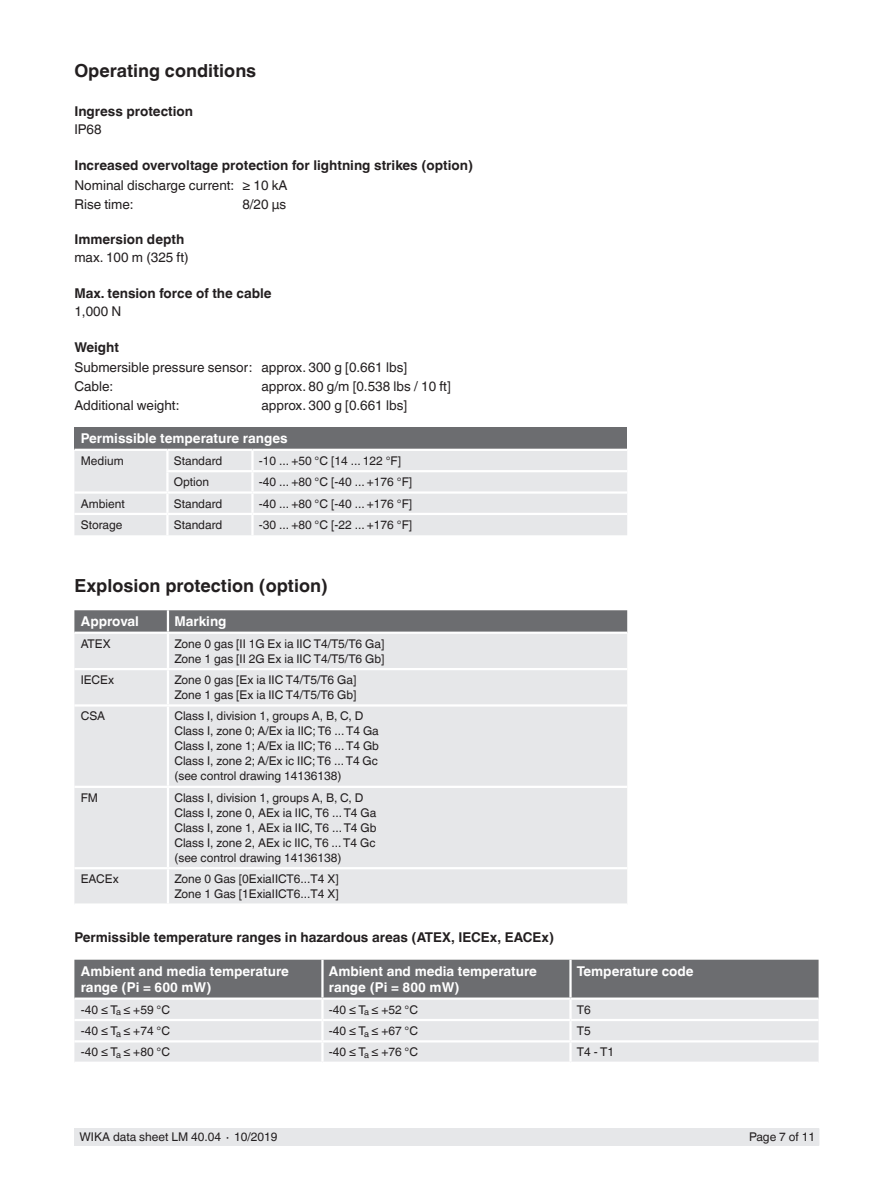
<style>
.page{position:relative;width:893px;height:1188px;background:#fff}
.page>*{position:absolute;margin:0;border:0;box-sizing:border-box;transform-origin:0 0}
.t1{font:700 18px "Helvetica World";color:#231f20}
.t2{font:13.5px/19.2px "Helvetica World";color:#231f20}
.t3{font:700 13.5px "Helvetica World";color:#231f20}
.t4{font:700 13.5px/16.5px "Helvetica World";color:#fff}
.t5{font:12px/15px "Helvetica World";color:#231f20}
</style>
<div class="page">
<div style="left:75px;top:1128px;width:744px;height:17px;background:#e6e7e9"></div>
<div style="left:74px;top:427px;width:553px;height:23px;background:#6c6d70"></div>
<div style="left:74px;top:451px;width:553px;height:84px;background:#e6e7e9"></div>
<hr style="left:74px;top:449px;width:93px;height:2px;background:#fff">
<hr style="left:167px;top:449px;width:85px;height:2px;background:#fff">
<hr style="left:166px;top:451px;width:3px;height:19px;background:#fff">
<hr style="left:252px;top:449px;width:375px;height:2px;background:#fff">
<hr style="left:251px;top:451px;width:3px;height:19px;background:#fff">
<hr style="left:166px;top:470px;width:86px;height:2px;background:#fff">
<hr style="left:166px;top:472px;width:3px;height:19px;background:#fff">
<hr style="left:252px;top:470px;width:375px;height:2px;background:#fff">
<hr style="left:251px;top:472px;width:3px;height:19px;background:#fff">
<hr style="left:74px;top:491px;width:93px;height:3px;background:#fff">
<hr style="left:167px;top:491px;width:85px;height:3px;background:#fff">
<hr style="left:166px;top:494px;width:3px;height:19px;background:#fff">
<hr style="left:252px;top:491px;width:375px;height:3px;background:#fff">
<hr style="left:251px;top:494px;width:3px;height:19px;background:#fff">
<hr style="left:74px;top:513px;width:93px;height:2px;background:#fff">
<hr style="left:167px;top:513px;width:85px;height:2px;background:#fff">
<hr style="left:166px;top:515px;width:3px;height:20px;background:#fff">
<hr style="left:252px;top:513px;width:375px;height:2px;background:#fff">
<hr style="left:251px;top:515px;width:3px;height:20px;background:#fff">
<svg style="left:74px;top:610px;width:553px;height:22px;background:#707174"></svg>
<div style="left:74px;top:634px;width:553px;height:269px;background:#e6e7e9"></div>
<hr style="left:74px;top:867px;width:94px;height:2px;background:#fff">
<hr style="left:168px;top:867px;width:459px;height:2px;background:#fff">
<hr style="left:167px;top:869px;width:2px;height:34px;background:#fff">
<hr style="left:167px;top:634px;width:2px;height:34px;background:#fff">
<hr style="left:74px;top:668px;width:94px;height:2px;background:#fff">
<hr style="left:168px;top:668px;width:459px;height:2px;background:#fff">
<hr style="left:167px;top:670px;width:2px;height:34px;background:#fff">
<hr style="left:74px;top:704px;width:94px;height:3px;background:#fff">
<hr style="left:168px;top:704px;width:459px;height:3px;background:#fff">
<hr style="left:167px;top:707px;width:2px;height:79px;background:#fff">
<hr style="left:74px;top:786px;width:94px;height:2px;background:#fff">
<hr style="left:168px;top:786px;width:459px;height:2px;background:#fff">
<hr style="left:167px;top:788px;width:2px;height:79px;background:#fff">
<hr style="left:167px;top:610px;width:2px;height:22px;background:#fff">
<div style="left:74px;top:960px;width:745px;height:38px;background:#6c6d70"></div>
<div style="left:74px;top:1000px;width:745px;height:62px;background:#e6e7e9"></div>
<hr style="left:321px;top:960px;width:3px;height:38px;background:#fff">
<hr style="left:569px;top:960px;width:3px;height:38px;background:#fff">
<hr style="left:321px;top:1000px;width:3px;height:19px;background:#fff">
<hr style="left:569px;top:1000px;width:3px;height:19px;background:#fff">
<hr style="left:74px;top:1019px;width:248px;height:2px;background:#fff">
<hr style="left:322px;top:1019px;width:248px;height:2px;background:#fff">
<hr style="left:321px;top:1021px;width:3px;height:19px;background:#fff">
<hr style="left:570px;top:1019px;width:249px;height:2px;background:#fff">
<hr style="left:569px;top:1021px;width:3px;height:19px;background:#fff">
<hr style="left:74px;top:1040px;width:248px;height:3px;background:#fff">
<hr style="left:322px;top:1040px;width:248px;height:3px;background:#fff">
<hr style="left:321px;top:1043px;width:3px;height:19px;background:#fff">
<hr style="left:570px;top:1040px;width:249px;height:3px;background:#fff">
<hr style="left:569px;top:1043px;width:3px;height:19px;background:#fff">
<h1 class="t1" style="left:74px;top:60px;width:183px">Operating conditions</h1>
<p class="t3" style="left:74px;top:103px;width:120px">Ingress protection</p>
<p class="t2" style="left:74px;top:119px;width:29px">IP68</p>
<p class="t3" style="left:74px;top:157px;width:400px">Increased overvoltage protection for lightning strikes (option)</p>
<p class="t2" style="left:74px;top:175px;width:215px">Nominal discharge current: ≥ 10 kA<br>Rise time:</p>
<p class="t2" style="left:242px;top:195px;width:46px">8/20 μs</p>
<p class="t3" style="left:74px;top:231px;width:111px">Immersion depth</p>
<p class="t2" style="left:74px;top:248px;width:116px">max. 100 m (325 ft)</p>
<p class="t3" style="left:74px;top:285px;width:199px">Max. tension force of the cable</p>
<p class="t2" style="left:74px;top:302px;width:48px">1,000 N</p>
<p class="t3" style="left:74px;top:339px;width:46px">Weight</p>
<p class="t2" style="left:74px;top:358px;width:334px">Submersible pressure sensor: approx. 300 g [0.661 lbs]<br>Cable:</p>
<p class="t2" style="left:261px;top:377px;width:191px">approx. 80 g/m [0.538 lbs / 10 ft]</p>
<p class="t2" style="left:74px;top:396px;width:107px">Additional weight:</p>
<p class="t2" style="left:261px;top:396px;width:147px">approx. 300 g [0.661 lbs]</p>
<p class="t4" style="left:81px;top:431px;width:208px">Permissible temperature ranges</p>
<p class="t5" style="left:81px;top:453px;width:44px">Medium</p>
<p class="t5" style="left:174px;top:453px;width:50px">Standard</p>
<p class="t5" style="left:259px;top:453px;width:144px">-10 ... +50 °C [14 ... 122 °F]</p>
<p class="t5" style="left:174px;top:475px;width:37px">Option</p>
<p class="t5" style="left:259px;top:475px;width:155px">-40 ... +80 °C [-40 ... +176 °F]</p>
<p class="t5" style="left:81px;top:496px;width:45px">Ambient</p>
<p class="t5" style="left:174px;top:496px;width:50px">Standard</p>
<p class="t5" style="left:259px;top:496px;width:155px">-40 ... +80 °C [-40 ... +176 °F]</p>
<p class="t5" style="left:81px;top:517px;width:43px">Storage</p>
<p class="t5" style="left:174px;top:517px;width:50px">Standard</p>
<p class="t5" style="left:259px;top:517px;width:155px">-30 ... +80 °C [-22 ... +176 °F]</p>
<h1 class="t1" style="left:74px;top:576px;width:255px">Explosion protection (option)</h1>
<p class="t4" style="left:81px;top:613px;width:60px">Approval</p>
<p class="t4" style="left:174px;top:613px;width:54px">Marking</p>
<p class="t5" style="left:81px;top:636px;width:31px">ATEX</p>
<p class="t5" style="left:174px;top:636px;width:212px">Zone 0 gas [II 1G Ex ia IIC T4/T5/T6 Ga]<br>Zone 1 gas [II 2G Ex ia IIC T4/T5/T6 Gb]</p>
<p class="t5" style="left:81px;top:672px;width:35px">IECEx</p>
<p class="t5" style="left:174px;top:672px;width:184px">Zone 0 gas [Ex ia IIC T4/T5/T6 Ga]<br>Zone 1 gas [Ex ia IIC T4/T5/T6 Gb]</p>
<p class="t5" style="left:81px;top:709px;width:26px">CSA</p>
<p class="t5" style="left:174px;top:709px;width:206px">Class I, division 1, groups A, B, C, D Class I, zone 0; A/Ex ia IIC; T6 ... T4 Ga Class I, zone 1; A/Ex ia IIC; T6 ... T4 Gb Class I, zone 2; A/Ex ic IIC; T6 ... T4 Gc (see control drawing 14136138)</p>
<p class="t5" style="left:81px;top:790px;width:19px">FM</p>
<p class="t5" style="left:174px;top:790px;width:204px">Class I, division 1, groups A, B, C, D Class I, zone 0, AEx ia IIC, T6 ... T4 Ga Class I, zone 1, AEx ia IIC, T6 ... T4 Gb Class I, zone 2, AEx ic IIC, T6 ... T4 Gc (see control drawing 14136138)</p>
<p class="t5" style="left:81px;top:872px;width:39px">EACEx</p>
<p class="t5" style="left:174px;top:872px;width:166px">Zone 0 Gas [0ExiaIICT6...T4 X]<br>Zone 1 Gas [1ExiaIICT6...T4 X]</p>
<p class="t3" style="left:74px;top:929px;width:481px">Permissible temperature ranges in hazardous areas (ATEX, IECEx, EACEx)</p>
<p class="t4" style="left:81px;top:963px;width:210px">Ambient and media temperature range (Pi = 600 mW)</p>
<p class="t4" style="left:329px;top:963px;width:210px">Ambient and media temperature range (Pi = 800 mW)</p>
<p class="t4" style="left:577px;top:963px;width:118px">Temperature code</p>
<p class="t5" style="left:81px;top:1002px;width:91px">-40 ≤ T<sub>a</sub> ≤ +59 °C</p>
<p class="t5" style="left:329px;top:1002px;width:91px">-40 ≤ T<sub>a</sub> ≤ +52 °C</p>
<p class="t5" style="left:577px;top:1002px;width:15px">T6</p>
<p class="t5" style="left:81px;top:1023px;width:91px">-40 ≤ T<sub>a</sub> ≤ +74 °C</p>
<p class="t5" style="left:329px;top:1023px;width:91px">-40 ≤ T<sub>a</sub> ≤ +67 °C</p>
<p class="t5" style="left:577px;top:1023px;width:15px">T5</p>
<p class="t5" style="left:81px;top:1045px;width:91px">-40 ≤ T<sub>a</sub> ≤ +80 °C</p>
<p class="t5" style="left:329px;top:1045px;width:91px">-40 ≤ T<sub>a</sub> ≤ +76 °C</p>
<p class="t5" style="left:577px;top:1045px;width:39px">T4 - T1</p>
<p class="t5" style="left:80px;top:1130px;width:200px">WIKA data sheet LM 40.04 ∙ 10/2019</p>
<p class="t5" style="left:749px;top:1130px;width:68px">Page 7 of 11</p>
</div>
